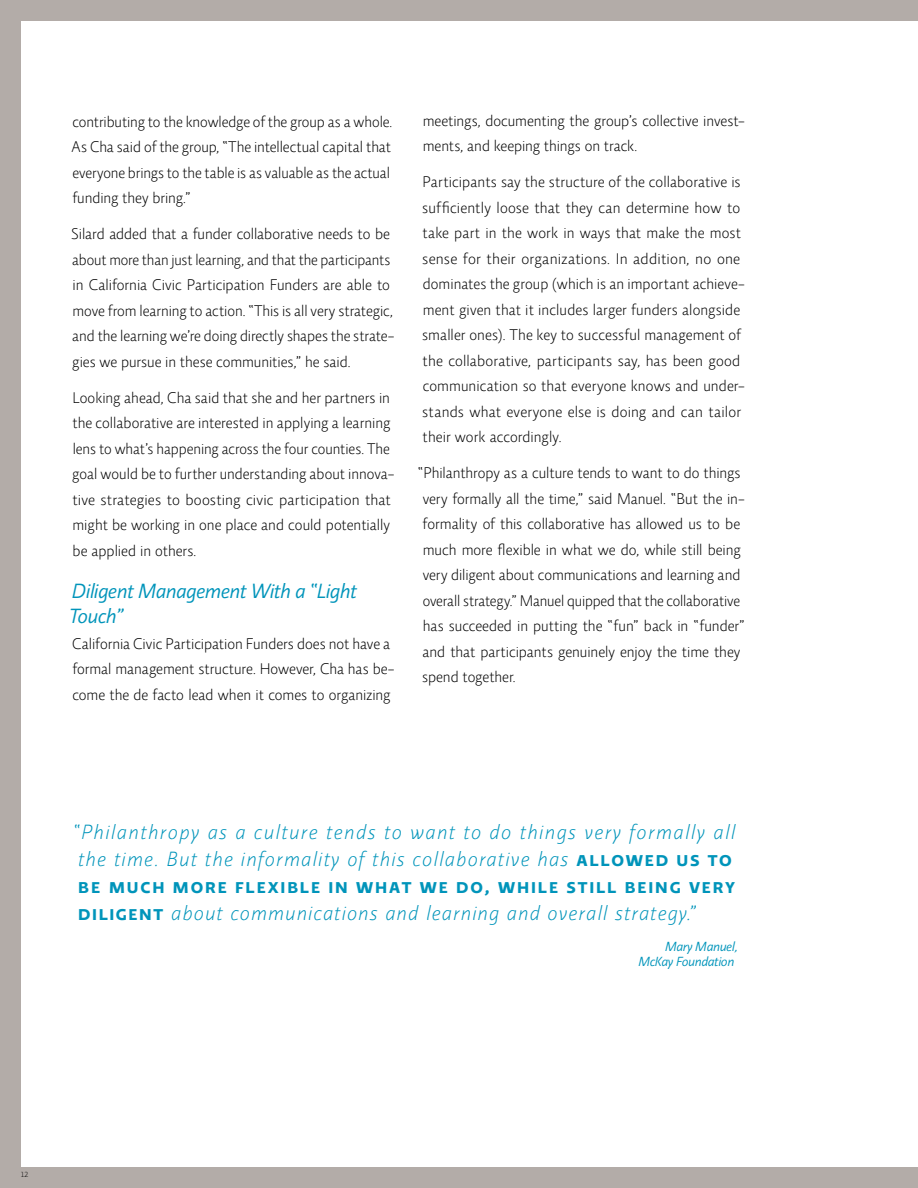
<style>
.page{position:relative;width:918px;height:1188px;background:#b3aca8}
.page>*{position:absolute;margin:0;border:0;box-sizing:border-box;transform-origin:0 0}
.t1{font:italic 300 21px/27px "Relato Sans OT";letter-spacing:.085em;color:#0094ba}
.t2{font:italic 21px/25.5px "Relato Sans OT";color:#0094ba}
.t3{font:300 15.75px/25.5px "Relato Sans OT";letter-spacing:.005em;color:#000}
.t4{font:italic 13.5px/15px "Relato Sans OT";color:#0094ba;text-align:right}
.t5{font:300 7.5px "Relato Sans OT";color:#000}
.s1{font-weight:600;font-style:normal}
</style>
<div class="page">
<div style="left:21px;top:21px;width:897px;height:1146px;background:#fff"></div>
<p class="t3" style="left:72px;top:109px;width:322px">contributing to the knowledge of the group as a whole.<br>As Cha said of the group, “The intellectual capital that everyone brings to the table is as valuable as the actual funding they bring.”</p>
<p class="t3" style="left:71px;top:221px;width:325px">Silard added that a funder collaborative needs to be about more than just learning, and that the participants in California Civic Participation Funders are able to move from learning to action. “This is all very strategic, and the learning we’re doing directly shapes the strate&shy;gies we pursue in these communities,” he said.</p>
<p class="t3" style="left:72px;top:385px;width:324px">Looking ahead, Cha said that she and her partners in the collaborative are interested in applying a learning lens to what’s happening across the four counties. The goal would be to further understanding about innova&shy;tive strategies to boosting civic participation that might be working in one place and could potentially be applied in others.</p>
<h1 class="t2" style="left:69px;top:578px;width:289px">Diligent Management With a “Light<br>Touch”</h1>
<p class="t3" style="left:72px;top:631px;width:324px">California Civic Participation Funders does not have a formal management structure. However, Cha has be&shy;come the de facto lead when it comes to organizing</p>
<p class="t3" style="left:423px;top:108px;width:324px">meetings, documenting the group’s collective invest&shy;ments, and keeping things on track.</p>
<p class="t3" style="left:422px;top:169px;width:324px">Participants say the structure of the collaborative is sufficiently loose that they can determine how to take part in the work in ways that make the most sense for their organizations. In addition, no one dominates the group (which is an important achieve&shy;ment given that it includes larger funders alongside smaller ones). The key to successful management of the collaborative, participants say, has been good communication so that everyone knows and under&shy;stands what everyone else is doing and can tailor their work accordingly.</p>
<p class="t3" style="left:418px;top:460px;width:328px">“Philanthropy as a culture tends to want to do things very formally all the time,” said Manuel. “But the in&shy;formality of this collaborative has allowed us to be much more flexible in what we do, while still being very diligent about communications and learning and overall strategy.” Manuel quipped that the collaborative has succeeded in putting the “fun” back in “funder” and that participants genuinely enjoy the time they spend together.</p>
<p class="t1" style="left:73px;top:818px;width:664px">“Philanthropy as a culture tends to want to do things very formally all the time. But the informality of this collaborative has <span class="s1">allowed us to be much more flexible in what we do, while still being very diligent</span> about communications and learning and overall strategy.”</p>
<p class="t4" style="left:638px;top:939px;width:101px">Mary Manuel,<br>McKay Foundation</p>
<p class="t5" style="left:21px;top:1170px;width:9px">12</p>
</div>
